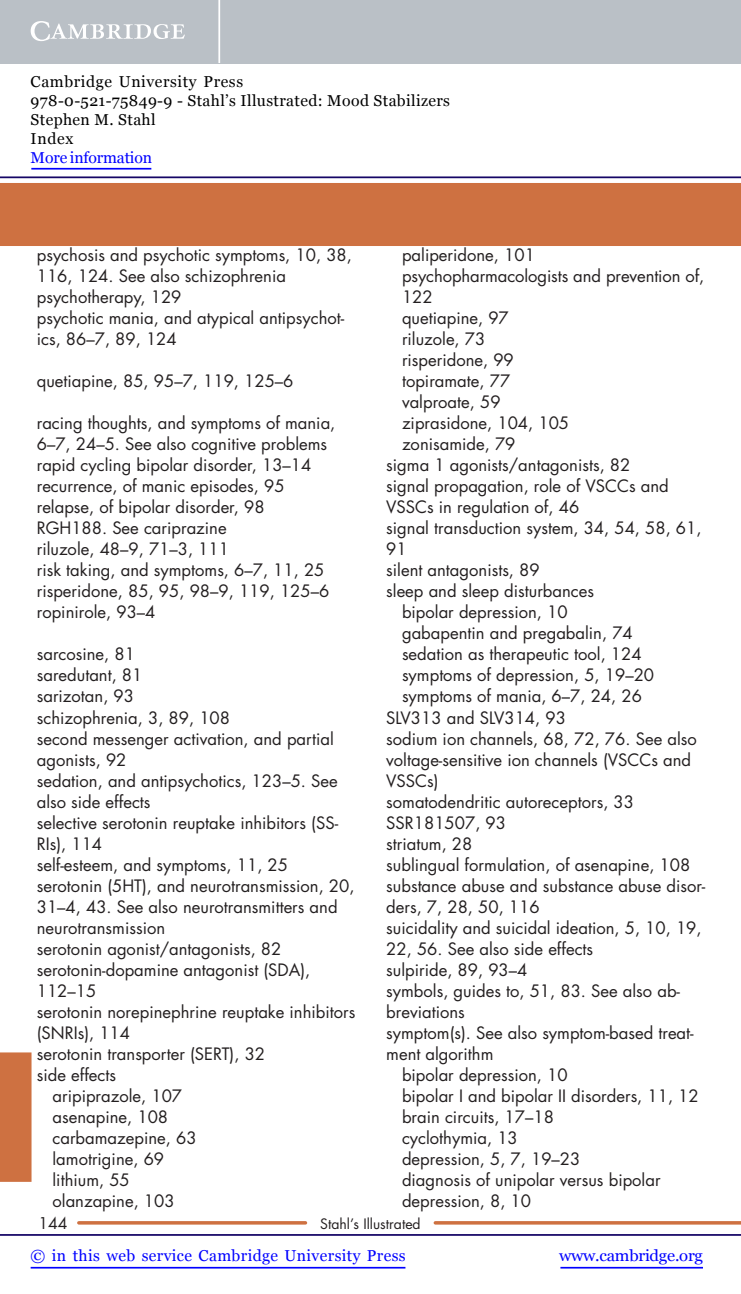
<style>
.page{position:relative;width:741px;height:1294px;background:#fff}
.page>*{position:absolute;margin:0;border:0;box-sizing:border-box;transform-origin:0 0}
.t1{font:16.62px/21px "Futura Std";color:#231f20}
.t2{font:15.75px/18.9px "Georgia";letter-spacing:.025em;color:#000}
.t3{font:15.75px "Georgia";letter-spacing:.025em;color:#00f}
.t4{font:15.75px "Georgia";letter-spacing:-.015em;color:#00f;scale:1.06 1}
.t5{font:15.75px "Georgia";letter-spacing:-.01em;color:#00f}
.t6{font:15.75px "Futura Std";color:#231f20}
.t7{font:14px "Futura Std";color:#231f20}
</style>
<div class="page">
<div style="left:0;top:183px;width:740px;height:63px;background:#ce7141"></div>
<svg style="left:79px;top:1221px;width:226px;height:3px"></svg>
<svg style="left:435px;top:1221px;width:305px;height:3px"></svg>
<div style="left:0;top:1052px;width:32px;height:129px;background:#ce7141"></div>
<hr style="left:560px;top:1266px;width:142px;height:2px;background:#00f">
<hr style="left:0;top:1233px;width:740px;height:2px;background:#150666">
<hr style="left:31px;top:1266px;width:374px;height:2px;background:#00f">
<div style="left:0;top:0;width:740px;height:63px;background:#bac0c6"></div>
<svg style="left:31px;top:21px;width:154px;height:20px"></svg>
<hr style="left:218px;top:0;width:2px;height:63px;background:#fff">
<hr style="left:0;top:176px;width:740px;height:2px;background:#150666">
<hr style="left:31px;top:168px;width:120px;height:1px;background:#00f">
<p class="t2" style="left:31px;top:72px;width:421px">Cambridge University Press<br>978-0-521-75849-9 - Stahl’s Illustrated: Mood Stabilizers<br>Stephen M. Stahl<br>Index</p>
<p class="t5" style="left:31px;top:148px;width:123px">More information</p>
<p class="t1" style="left:402px;top:245px;width:134px">paliperidone, 101</p>
<p class="t1" style="left:402px;top:266px;width:304px">psychopharmacologists and prevention of,<br>122</p>
<p class="t1" style="left:402px;top:308px;width:108px">quetiapine, 97</p>
<p class="t1" style="left:402px;top:329px;width:85px">riluzole, 73</p>
<p class="t1" style="left:402px;top:350px;width:113px">risperidone, 99</p>
<p class="t1" style="left:402px;top:371px;width:110px">topiramate, 77</p>
<p class="t1" style="left:402px;top:392px;width:100px">valproate, 59</p>
<p class="t1" style="left:402px;top:413px;width:168px">ziprasidone, 104, 105</p>
<p class="t1" style="left:402px;top:434px;width:115px">zonisamide, 79</p>
<p class="t1" style="left:386px;top:455px;width:245px">sigma 1 agonists/antagonists, 82</p>
<p class="t1" style="left:386px;top:476px;width:284px">signal propagation, role of VSCCs and<br>VSSCs in regulation of, 46</p>
<p class="t1" style="left:386px;top:518px;width:317px">signal transduction system, 34, 54, 58, 61,<br>91</p>
<p class="t1" style="left:386px;top:560px;width:155px">silent antagonists, 89</p>
<p class="t1" style="left:386px;top:581px;width:209px">sleep and sleep disturbances</p>
<p class="t1" style="left:402px;top:602px;width:167px">bipolar depression, 10</p>
<p class="t1" style="left:402px;top:623px;width:232px">gabapentin and pregabalin, 74</p>
<p class="t1" style="left:402px;top:644px;width:241px">sedation as therapeutic tool, 124</p>
<p class="t1" style="left:402px;top:665px;width:253px">symptoms of depression, 5, 19–20</p>
<p class="t1" style="left:402px;top:686px;width:241px">symptoms of mania, 6–7, 24, 26</p>
<p class="t1" style="left:386px;top:707px;width:181px">SLV313 and SLV314, 93</p>
<p class="t1" style="left:386px;top:728px;width:312px">sodium ion channels, 68, 72, 76. See also voltage-sensitive ion channels (VSCCs and<br>VSSCs)</p>
<p class="t1" style="left:386px;top:791px;width:249px">somatodendritic autoreceptors, 33</p>
<p class="t1" style="left:386px;top:812px;width:121px">SSR181507, 93</p>
<p class="t1" style="left:386px;top:833px;width:88px">striatum, 28</p>
<p class="t1" style="left:386px;top:854px;width:305px">sublingual formulation, of asenapine, 108</p>
<p class="t1" style="left:386px;top:875px;width:320px">substance abuse and substance abuse disor&shy;ders, 7, 28, 50, 116</p>
<p class="t1" style="left:386px;top:917px;width:317px">suicidality and suicidal ideation, 5, 10, 19,<br>22, 56. See also side effects</p>
<p class="t1" style="left:386px;top:959px;width:143px">sulpiride, 89, 93–4</p>
<p class="t1" style="left:386px;top:980px;width:295px">symbols, guides to, 51, 83. See also ab&shy;breviations</p>
<p class="t1" style="left:386px;top:1022px;width:309px">symptom(s). See also symptom-based treat&shy;ment algorithm</p>
<p class="t1" style="left:402px;top:1064px;width:167px">bipolar depression, 10</p>
<p class="t1" style="left:402px;top:1085px;width:298px">bipolar I and bipolar II disorders, 11, 12</p>
<p class="t1" style="left:402px;top:1106px;width:153px">brain circuits, 17–18</p>
<p class="t1" style="left:402px;top:1127px;width:117px">cyclothymia, 13</p>
<p class="t1" style="left:402px;top:1148px;width:180px">depression, 5, 7, 19–23</p>
<p class="t1" style="left:402px;top:1169px;width:260px">diagnosis of unipolar versus bipolar</p>
<p class="t1" style="left:402px;top:1190px;width:130px">depression, 8, 10</p>
<p class="t3" style="left:31px;top:1245px;width:376px">© in this web service Cambridge University Press</p>
<p class="t4" style="left:559px;top:1245px;width:137px">www.cambridge.org</p>
<p class="t1" style="left:37px;top:245px;width:316px">psychosis and psychotic symptoms, 10, 38,<br>116, 124. See also schizophrenia</p>
<p class="t1" style="left:37px;top:287px;width:146px">psychotherapy, 129</p>
<p class="t1" style="left:37px;top:308px;width:309px">psychotic mania, and atypical antipsychot&shy;ics, 86–7, 89, 124</p>
<p class="t1" style="left:37px;top:371px;width:258px">quetiapine, 85, 95–7, 119, 125–6</p>
<p class="t1" style="left:37px;top:413px;width:300px">racing thoughts, and symptoms of mania,<br>6–7, 24–5. See also cognitive problems</p>
<p class="t1" style="left:37px;top:455px;width:276px">rapid cycling bipolar disorder, 13–14</p>
<p class="t1" style="left:37px;top:476px;width:249px">recurrence, of manic episodes, 95</p>
<p class="t1" style="left:37px;top:497px;width:229px">relapse, of bipolar disorder, 98</p>
<p class="t1" style="left:37px;top:518px;width:191px">RGH188. See cariprazine</p>
<p class="t1" style="left:37px;top:539px;width:194px">riluzole, 48–9, 71–3, 111</p>
<p class="t1" style="left:37px;top:560px;width:289px">risk taking, and symptoms, 6–7, 11, 25</p>
<p class="t1" style="left:37px;top:581px;width:294px">risperidone, 85, 95, 98–9, 119, 125–6</p>
<p class="t1" style="left:37px;top:602px;width:120px">ropinirole, 93–4</p>
<p class="t1" style="left:37px;top:644px;width:100px">sarcosine, 81</p>
<p class="t1" style="left:37px;top:665px;width:107px">saredutant, 81</p>
<p class="t1" style="left:37px;top:686px;width:99px">sarizotan, 93</p>
<p class="t1" style="left:37px;top:707px;width:195px">schizophrenia, 3, 89, 108</p>
<p class="t1" style="left:37px;top:728px;width:298px">second messenger activation, and partial agonists, 92</p>
<p class="t1" style="left:37px;top:770px;width:302px">sedation, and antipsychotics, 123–5. See also side effects</p>
<p class="t1" style="left:37px;top:812px;width:303px">selective serotonin reuptake inhibitors (SS-<br>RIs), 114</p>
<p class="t1" style="left:37px;top:854px;width:253px">self-esteem, and symptoms, 11, 25</p>
<p class="t1" style="left:37px;top:875px;width:319px">serotonin (5HT), and neurotransmission, 20,<br>31–4, 43. See also neurotransmitters and neurotransmission</p>
<p class="t1" style="left:37px;top:938px;width:246px">serotonin agonist/antagonists, 82</p>
<p class="t1" style="left:37px;top:959px;width:275px">serotonin-dopamine antagonist (SDA),<br>112–15</p>
<p class="t1" style="left:37px;top:1001px;width:320px">serotonin norepinephrine reuptake inhibitors (SNRIs), 114</p>
<p class="t1" style="left:37px;top:1043px;width:230px">serotonin transporter (SERT), 32</p>
<p class="t1" style="left:37px;top:1064px;width:81px">side effects</p>
<p class="t1" style="left:52px;top:1085px;width:131px">aripiprazole, 107</p>
<p class="t1" style="left:52px;top:1106px;width:117px">asenapine, 108</p>
<p class="t1" style="left:52px;top:1127px;width:145px">carbamazepine, 63</p>
<p class="t1" style="left:52px;top:1148px;width:113px">lamotrigine, 69</p>
<p class="t1" style="left:52px;top:1169px;width:79px">lithium, 55</p>
<p class="t1" style="left:52px;top:1190px;width:124px">olanzapine, 103</p>
<p class="t6" style="left:38px;top:1213px;width:31px">144</p>
<p class="t7" style="left:320px;top:1215px;width:102px">Stahl’s Illustrated</p>
</div>
